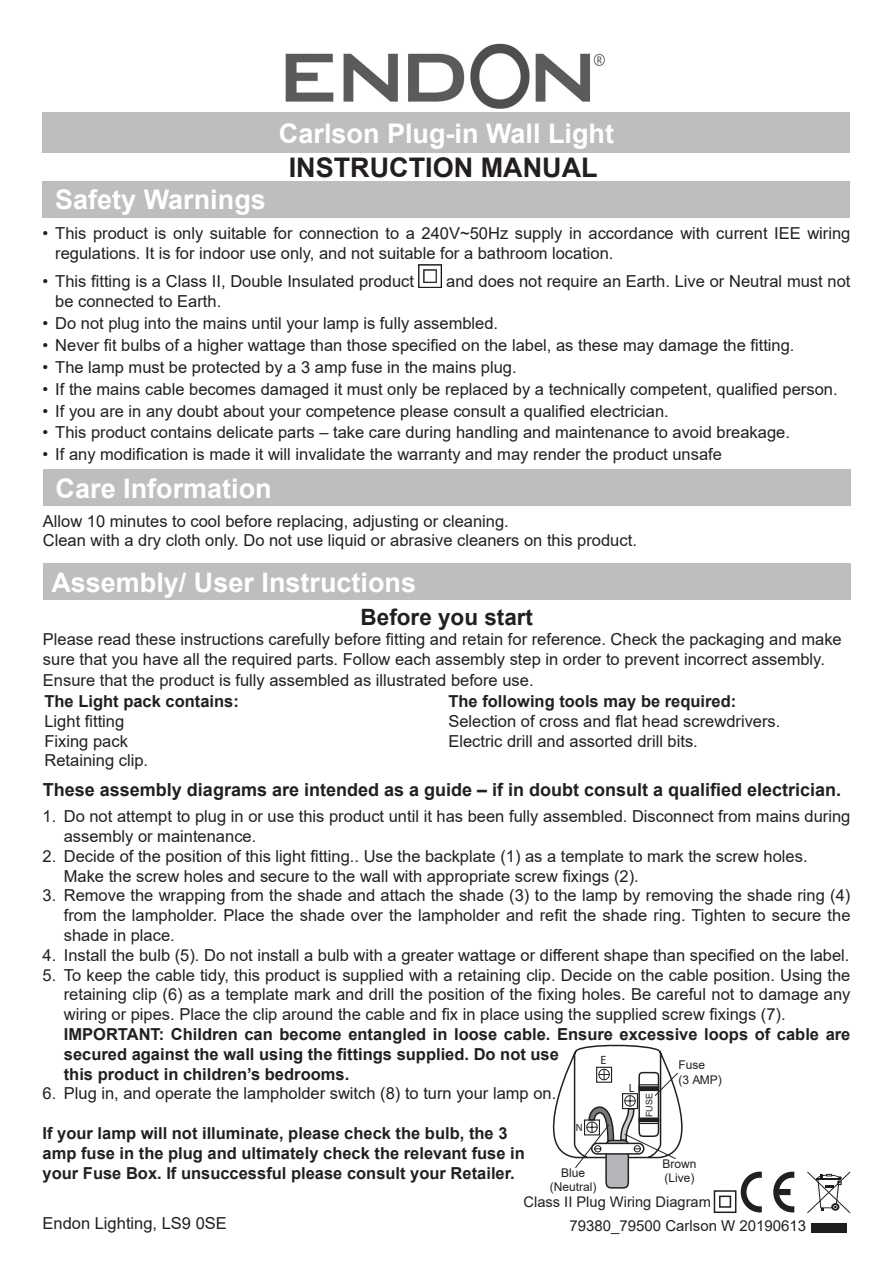
<style>
.page{position:relative;width:893px;height:1263px;background:#fff}
.page>*{position:absolute;margin:0;border:0;box-sizing:border-box;transform-origin:0 0}
.t1{font:700 27px "Arial";color:#fff}
.t2{font:700 27px "Arial";color:#231f20}
.t3{font:700 22.5px "Arial";color:#231f20}
.t4{font:700 18px "Arial";color:#231f20}
.t5{font:16.5px/19.8px "Arial";color:#231f20}
.t6{font:700 16.5px/19.8px "Arial";color:#231f20}
.t7{font:15px "Arial";color:#231f20}
.t8{font:14.7px "Arial";color:#231f20}
.t9{font:12px/14.4px "Arial";color:#231f20}
.t10{font:12px "Myriad Pro";color:#231f20}
.t11{font:10.5px "Myriad Pro";color:#231f20}
.t12{font:9px "Arial";color:#231f20}
</style>
<div class="page">
<div style="left:43px;top:112px;width:807px;height:41px;background:#bfbebe"></div>
<div style="left:43px;top:181px;width:807px;height:37px;background:#bfbebe"></div>
<img style="left:419px;top:264px;width:23px;height:23px">
<img style="left:285px;top:43px;width:320px;height:66px">
<svg style="left:773px;top:1171px;width:21px;height:41px"></svg>
<svg style="left:807px;top:1171px;width:43px;height:42px"></svg>
<div style="left:811px;top:1223px;width:36px;height:9px;background:#201d1e"></div>
<div style="left:43px;top:564px;width:808px;height:36px;background:#bfbebe"></div>
<div style="left:43px;top:470px;width:808px;height:36px;background:#bfbebe"></div>
<svg style="left:552px;top:1044px;width:210px;height:169px"></svg>
<h1 class="t1" style="left:279px;top:114px;width:337px">Carlson Plug-in Wall Light</h1>
<h1 class="t1" style="left:55px;top:181px;width:212px">Safety Warnings</h1>
<h1 class="t2" style="left:289px;top:149px;width:310px">INSTRUCTION MANUAL</h1>
<p class="t5" style="left:55px;top:223px;width:797px;text-indent:-13px">• This product is only suitable for connection to a 240V~50Hz supply in accordance with current IEE wiring regulations. It is for indoor use only, and not suitable for a bathroom location.</p>
<p class="t5" style="left:43px;top:271px;width:373px">• This fitting is a Class II, Double Insulated product</p>
<p class="t5" style="left:446px;top:271px;width:406px">and does not require an Earth. Live or Neutral must not</p>
<p class="t5" style="left:55px;top:291px;width:168px">be connected to Earth.</p>
<p class="t5" style="left:43px;top:313px;width:457px">• Do not plug into the mains until your lamp is fully assembled.</p>
<p class="t5" style="left:43px;top:335px;width:753px">• Never fit bulbs of a higher wattage than those specified on the label, as these may damage the fitting.</p>
<p class="t5" style="left:43px;top:357px;width:476px">• The lamp must be protected by a 3 amp fuse in the mains plug.</p>
<p class="t5" style="left:43px;top:379px;width:797px">• If the mains cable becomes damaged it must only be replaced by a technically competent, qualified person.</p>
<p class="t5" style="left:43px;top:401px;width:628px">• If you are in any doubt about your competence please consult a qualified electrician.</p>
<p class="t5" style="left:43px;top:423px;width:749px">• This product contains delicate parts – take care during handling and maintenance to avoid breakage.</p>
<p class="t5" style="left:43px;top:445px;width:681px">• If any modification is made it will invalidate the warranty and may render the product unsafe</p>
<h1 class="t1" style="left:56px;top:469px;width:218px">Care Information</h1>
<p class="t5" style="left:43px;top:511px;width:595px">Allow 10 minutes to cool before replacing, adjusting or cleaning.<br>Clean with a dry cloth only. Do not use liquid or abrasive cleaners on this product.</p>
<h1 class="t1" style="left:51px;top:563px;width:366px">Assembly/ User Instructions</h1>
<h2 class="t3" style="left:361px;top:601px;width:174px">Before you start</h2>
<p class="t5" style="left:43px;top:629px;width:800px">Please read these instructions carefully before fitting and retain for reference. Check the packaging and make sure that you have all the required parts. Follow each assembly step in order to prevent incorrect assembly.</p>
<p class="t5" style="left:43px;top:670px;width:492px">Ensure that the product is fully assembled as illustrated before use.</p>
<p class="t6" style="left:44px;top:691px;width:196px">The Light pack contains:</p>
<p class="t5" style="left:44px;top:711px;width:105px">Light fitting<br>Fixing pack<br>Retaining clip.</p>
<p class="t6" style="left:448px;top:691px;width:289px">The following tools may be required:</p>
<p class="t5" style="left:448px;top:711px;width:333px">Selection of cross and flat head screwdrivers.<br>Electric drill and assorted drill bits.</p>
<p class="t4" style="left:43px;top:777px;width:800px">These assembly diagrams are intended as a guide – if in doubt consult a qualified electrician.</p>
<p class="t5" style="left:64px;top:806px;width:788px;text-indent:-21px">1. Do not attempt to plug in or use this product until it has been fully assembled. Disconnect from mains during assembly or maintenance.</p>
<p class="t5" style="left:64px;top:846px;width:745px;text-indent:-21px">2. Decide of the position of this light fitting.. Use the backplate (1) as a template to mark the screw holes.<br>Make the screw holes and secure to the wall with appropriate screw fixings (2).</p>
<p class="t5" style="left:64px;top:885px;width:788px;text-align:justify;text-indent:-21px">3. Remove the wrapping from the shade and attach the shade (3) to the lamp by removing the shade ring (4) from the lampholder. Place the shade over the lampholder and refit the shade ring. Tighten to secure the shade in place.</p>
<p class="t5" style="left:43px;top:945px;width:808px">4. Install the bulb (5). Do not install a bulb with a greater wattage or different shape than specified on the label.</p>
<p class="t5" style="left:64px;top:965px;width:788px;text-align:justify;text-indent:-21px">5. To keep the cable tidy, this product is supplied with a retaining clip. Decide on the cable position. Using the retaining clip (6) as a template mark and drill the position of the fixing holes. Be careful not to damage any wiring or pipes. Place the clip around the cable and fix in place using the supplied screw fixings (7).</p>
<p class="t6" style="left:64px;top:1024px;width:788px">IMPORTANT: Children can become entangled in loose cable. Ensure excessive loops of cable are secured against the wall using the fittings supplied. Do not use<br>this product in children’s bedrooms.</p>
<p class="t5" style="left:43px;top:1083px;width:515px">6. Plug in, and operate the lampholder switch (8) to turn your lamp on.</p>
<p class="t6" style="left:43px;top:1123px;width:484px">If your lamp will not illuminate, please check the bulb, the 3 amp fuse in the plug and ultimately check the relevant fuse in your Fuse Box. If unsuccessful please consult your Retailer.</p>
<p class="t10" style="left:600px;top:1052px;width:7px">E</p>
<p class="t9" style="left:678px;top:1058px;width:45px">Fuse<br>(3 AMP)</p>
<p class="t10" style="left:629px;top:1080px;width:7px">L</p>
<p class="t12" style="left:643px;top:1117px;width:26px;rotate:-90deg">FUSE</p>
<p class="t11" style="left:576px;top:1121px;width:8px">N</p>
<p class="t9" style="left:550px;top:1165px;width:48px;text-align:center">Blue (Neutral)</p>
<p class="t9" style="left:662px;top:1156px;width:35px">Brown (Live)</p>
<p class="t5" style="left:43px;top:1213px;width:186px">Endon Lighting, LS9 0SE</p>
<p class="t8" style="left:523px;top:1192px;width:189px">Class II Plug Wiring Diagram</p>
<p class="t7" style="left:569px;top:1215px;width:238px">79380_79500 Carlson W 20190613</p>
</div>
